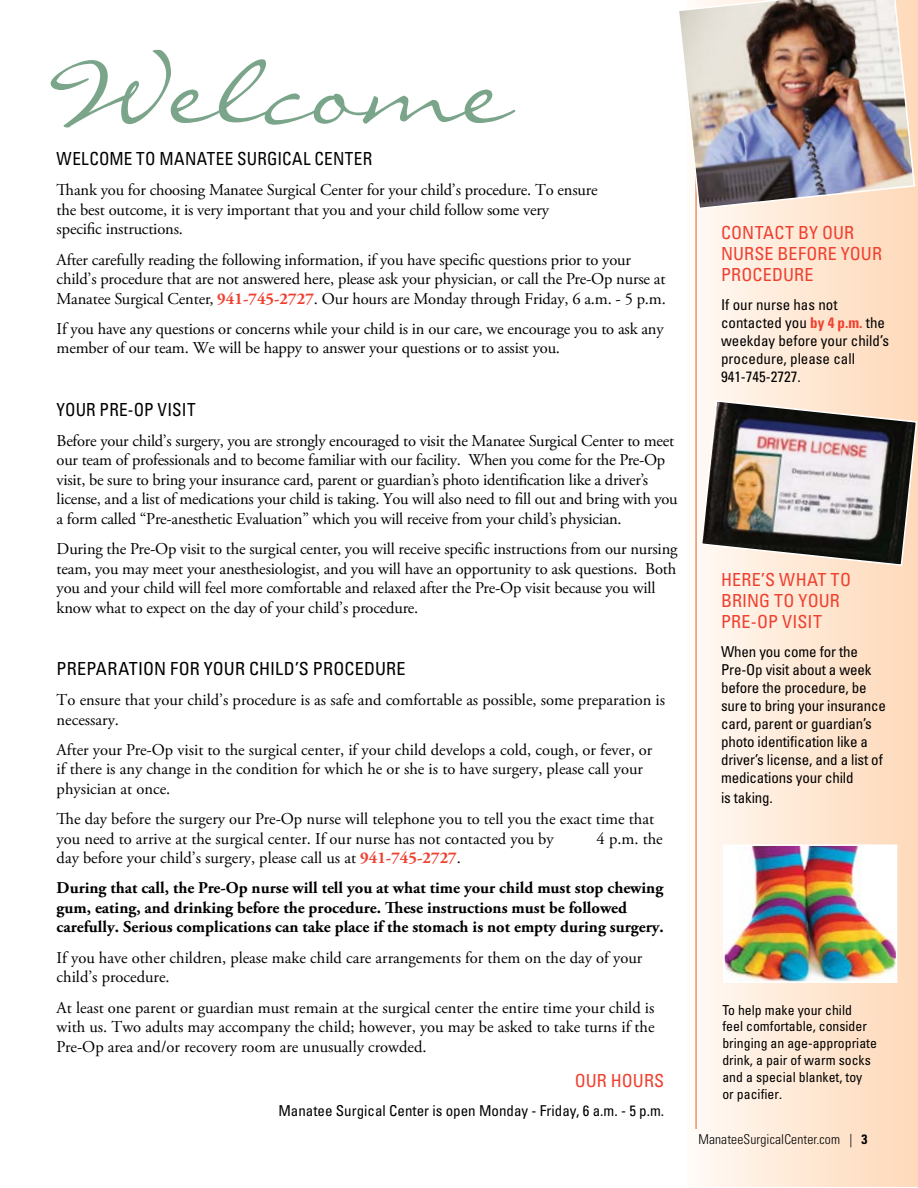
<style>
.page{position:relative;width:918px;height:1188px;background:#fff}
.page>*{position:absolute;margin:0;border:0;box-sizing:border-box;transform-origin:0 0}
.t1{font:90px "Liorah BT";color:#7ba58b}
.t2{font:condensed 18px/21px "Univers LT Std";letter-spacing:.005em;color:#ef4130}
.t3{font:condensed 18px "Univers LT Std";letter-spacing:.015em;color:#000;scale:.95 1}
.t4{font:condensed 18px "Univers LT Std";letter-spacing:.015em;color:#000}
.t5{font:16.5px/19.5px "Adobe Garamond Pro";letter-spacing:-.01em;color:#000}
.t6{font:700 16.5px/30.3px "Adobe Garamond Pro";color:#000}
.t7{font:condensed 15px/18px "Univers LT Std";letter-spacing:-.01em;color:#000}
.t8{font:condensed 13.8px/16.8px "Univers LT Std";color:#000}
.t9{font:300 condensed 13.5px "Univers LT Std";letter-spacing:.01em;color:#000}
.s1{font-weight:700;color:#ef4130}
.s2{font-weight:400}
.s3{color:#ef4130}
.s4{font-weight:700}
</style>
<div class="page">
<div style="left:686px;top:0;width:232px;height:1187px;background:linear-gradient(to right,#fffaf6,#fed8b8)"></div>
<img style="left:700px;top:399px;width:218px;height:168px">
<hr style="left:696px;top:55px;width:1px;height:1074px;background:#e15e25">
<img style="left:679px;top:0;width:237px;height:210px">
<img style="left:726px;top:847px;width:168px;height:133px">
<div style="left:723px;top:844px;width:174px;height:139px;border:2px solid #fff"></div>
<h1 class="t1" style="left:62px;top:38px;width:449px">Welcome</h1>
<p class="t3" style="left:57px;top:147px;width:334px">WELCOME TO MANATEE SURGICAL CENTER</p>
<p class="t5" style="left:57px;top:181px;width:543px">Thank you for choosing Manatee Surgical Center for your child’s procedure. To ensure the best outcome, it is very important that you and your child follow some very specific instructions.</p>
<p class="t5" style="left:57px;top:250px;width:611px">After carefully reading the following information, if you have specific questions prior to your child’s procedure that are not answered here, please ask your physician, or call the Pre-Op nurse at<br>Manatee Surgical Center, <span class="s1">941-745-2727</span>. Our hours are Monday through Friday, 6 a.m. - 5 p.m.</p>
<p class="t5" style="left:57px;top:320px;width:609px">If you have any questions or concerns while your child is in our care, we encourage you to ask any member of our team. We will be happy to answer your questions or to assist you.</p>
<p class="t3" style="left:57px;top:398px;width:148px">YOUR PRE-OP VISIT</p>
<p class="t5" style="left:57px;top:431px;width:623px">Before your child’s surgery, you are strongly encouraged to visit the Manatee Surgical Center to meet our team of professionals and to become familiar with our facility. When you come for the Pre-Op visit, be sure to bring your insurance card, parent or guardian’s photo identification like a driver’s license, and a list of medications your child is taking. You will also need to fill out and bring with you a form called “Pre-anesthetic Evaluation” which you will receive from your child’s physician.</p>
<p class="t5" style="left:57px;top:540px;width:622px">During the Pre-Op visit to the surgical center, you will receive specific instructions from our nursing team, you may meet your anesthesiologist, and you will have an opportunity to ask questions. Both you and your child will feel more comfortable and relaxed after the Pre-Op visit because you will know what to expect on the day of your child’s procedure.</p>
<p class="t4" style="left:57px;top:657px;width:350px">PREPARATION FOR YOUR CHILD’S PROCEDURE</p>
<p class="t5" style="left:57px;top:691px;width:610px">To ensure that your child’s procedure is as safe and comfortable as possible, some preparation is necessary.</p>
<p class="t5" style="left:57px;top:740px;width:597px">After your Pre-Op visit to the surgical center, if your child develops a cold, cough, or fever, or if there is any change in the condition for which he or she is to have surgery, please call your physician at once.</p>
<p class="t5" style="left:57px;top:810px;width:599px">The day before the surgery our Pre-Op nurse will telephone you to tell you the exact time that you need to arrive at the surgical center. If our nurse has not contacted you by</p>
<p class="t5" style="left:597px;top:829px;width:68px">4 p.m. the</p>
<p class="t6" style="left:57px;top:843px;width:608px"><span class="s2">day before your child’s surgery, please call us at</span> <span class="s3">941-745-2727</span><span class="s2">.<br></span>During that call, the Pre-Op nurse will tell you at what time your child must stop chewing</p>
<p class="t6" style="left:57px;top:898px;width:609px;line-height:19.5px">gum, eating, and drinking before the procedure. These instructions must be followed carefully. Serious complications can take place if the stomach is not empty during surgery.</p>
<p class="t5" style="left:57px;top:948px;width:587px">If you have other children, please make child care arrangements for them on the day of your child’s procedure.</p>
<p class="t5" style="left:57px;top:998px;width:600px;text-align:justify">At least one parent or guardian must remain at the surgical center the entire time your child is with us. Two adults may accompany the child; however, you may be asked to take turns if the Pre-Op area and/or recovery room are unusually crowded.</p>
<p class="t2" style="left:575px;top:1070px;width:91px">OUR HOURS</p>
<p class="t7" style="left:278px;top:1101px;width:387px">Manatee Surgical Center is open Monday - Friday, 6 a.m. - 5 p.m.</p>
<p class="t2" style="left:721px;top:222px;width:163px">CONTACT BY OUR<br>NURSE BEFORE YOUR<br>PROCEDURE</p>
<p class="t7" style="left:721px;top:295px;width:169px">If our nurse has not contacted you <span class="s1">by 4 p.m.</span> the weekday before your child’s procedure, please call<br>941-745-2727.</p>
<p class="t2" style="left:721px;top:569px;width:131px">HERE’S WHAT TO<br>BRING TO YOUR<br>PRE-OP VISIT</p>
<p class="t7" style="left:721px;top:643px;width:167px">When you come for the<br>Pre-Op visit about a week before the procedure, be sure to bring your insurance card, parent or guardian’s photo identification like a driver’s license, and a list of medications your child</p>
<p class="t7" style="left:721px;top:788px;width:53px">is taking.</p>
<p class="t8" style="left:722px;top:1001px;width:156px">To help make your child<br>feel comfortable, consider bringing an age-appropriate drink, a pair of warm socks and a special blanket, toy or pacifier.</p>
<p class="t9" style="left:698px;top:1131px;width:170px">ManateeSurgicalCenter.com | <span class="s4">3</span></p>
</div>
